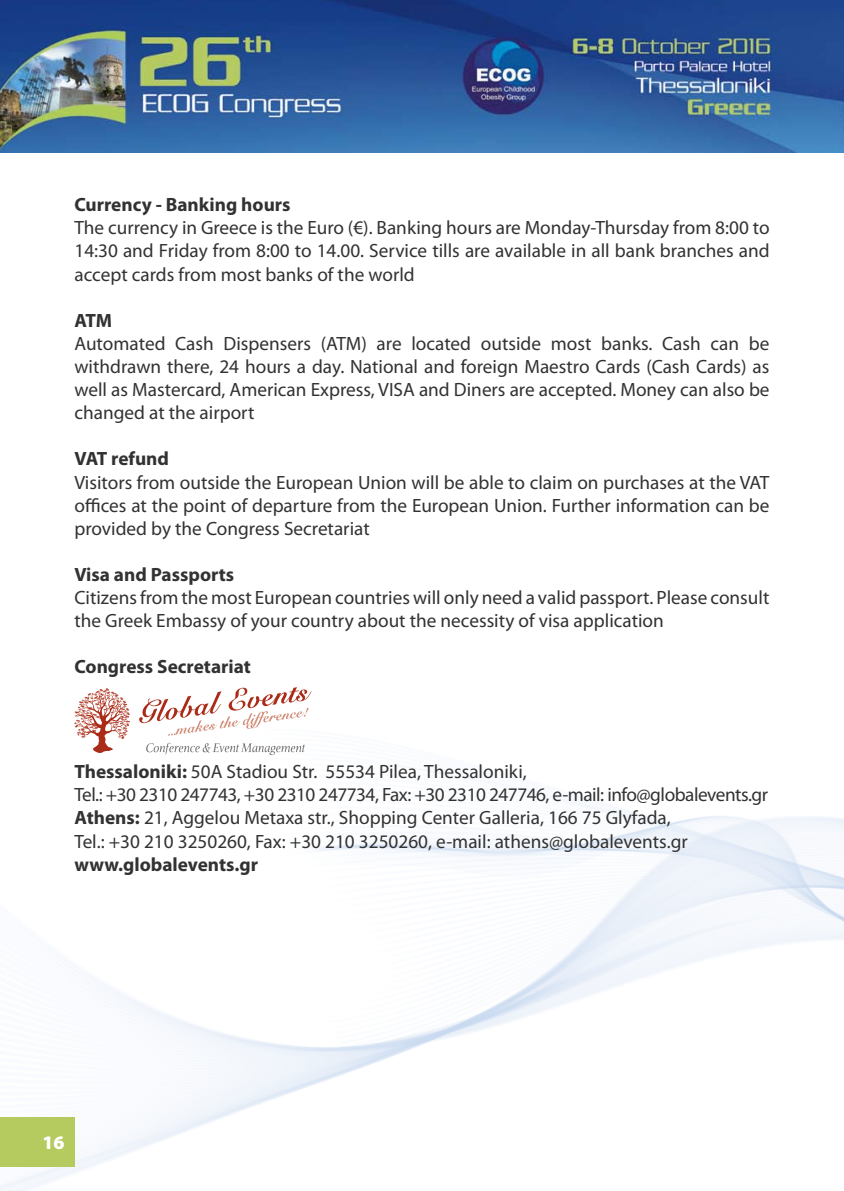
<style>
.page{position:relative;width:844px;height:1191px;background:#fff}
.page>*{position:absolute;margin:0;border:0;box-sizing:border-box;transform-origin:0 0}
.t1{font:19.25px/23.1px "Myriad Pro";color:#323232;text-align:justify}
.t2{font:700 19.25px "Myriad Pro";color:#323232}
.t3{font:900 19.25px "Myriad Pro";color:#fff}
.s1{font-weight:700}
</style>
<div class="page">
<img style="left:0;top:735px;width:843px;height:456px">
<div style="left:0;top:1116px;width:74px;height:50px;background:#b5cb60"></div>
<img style="left:0;top:0;width:843px;height:153px">
<svg style="left:146px;top:742px;width:159px;height:13px"></svg>
<svg style="left:139px;top:687px;width:172px;height:48px"></svg>
<svg style="left:74px;top:688px;width:56px;height:65px"></svg>
<p class="t2" style="left:74px;top:192px;width:217px">Currency - Banking hours</p>
<p class="t1" style="left:74px;top:216px;width:696px">The currency in Greece is the Euro (€). Banking hours are Monday-Thursday from 8:00 to 14:30 and Friday from 8:00 to 14.00. Service tills are available in all bank branches and accept cards from most banks of the world</p>
<p class="t2" style="left:74px;top:308px;width:39px">ATM</p>
<p class="t1" style="left:74px;top:331px;width:696px">Automated Cash Dispensers (ATM) are located outside most banks. Cash can be withdrawn there, 24 hours a day. National and foreign Maestro Cards (Cash Cards) as well as Mastercard, American Express, VISA and Diners are accepted. Money can also be changed at the airport</p>
<p class="t2" style="left:74px;top:446px;width:96px">VAT refund</p>
<p class="t1" style="left:74px;top:470px;width:696px">Visitors from outside the European Union will be able to claim on purchases at the VAT offices at the point of departure from the European Union. Further information can be provided by the Congress Secretariat</p>
<p class="t2" style="left:74px;top:562px;width:161px">Visa and Passports</p>
<p class="t1" style="left:74px;top:586px;width:696px">Citizens from the most European countries will only need a valid passport. Please consult the Greek Embassy of your country about the necessity of visa application</p>
<p class="t2" style="left:74px;top:654px;width:178px">Congress Secretariat</p>
<p class="t1" style="left:74px;top:760px;width:694px;text-align:left"><span class="s1">Thessaloniki:</span> 50A Stadiou Str. 55534 Pilea, Thessaloniki,<br>Tel.: +30 2310 247743, +30 2310 247734, Fax: +30 2310 247746, e-mail: info@globalevents.gr <span class="s1">Athens:</span> 21, Aggelou Metaxa str., Shopping Center Galleria, 166 75 Glyfada,<br>Tel.: +30 210 3250260, Fax: +30 210 3250260, e-mail: athens@globalevents.gr</p>
<p class="t2" style="left:74px;top:851px;width:185px">www.globalevents.gr</p>
<p class="t3" style="left:42px;top:1129px;width:24px">16</p>
</div>
